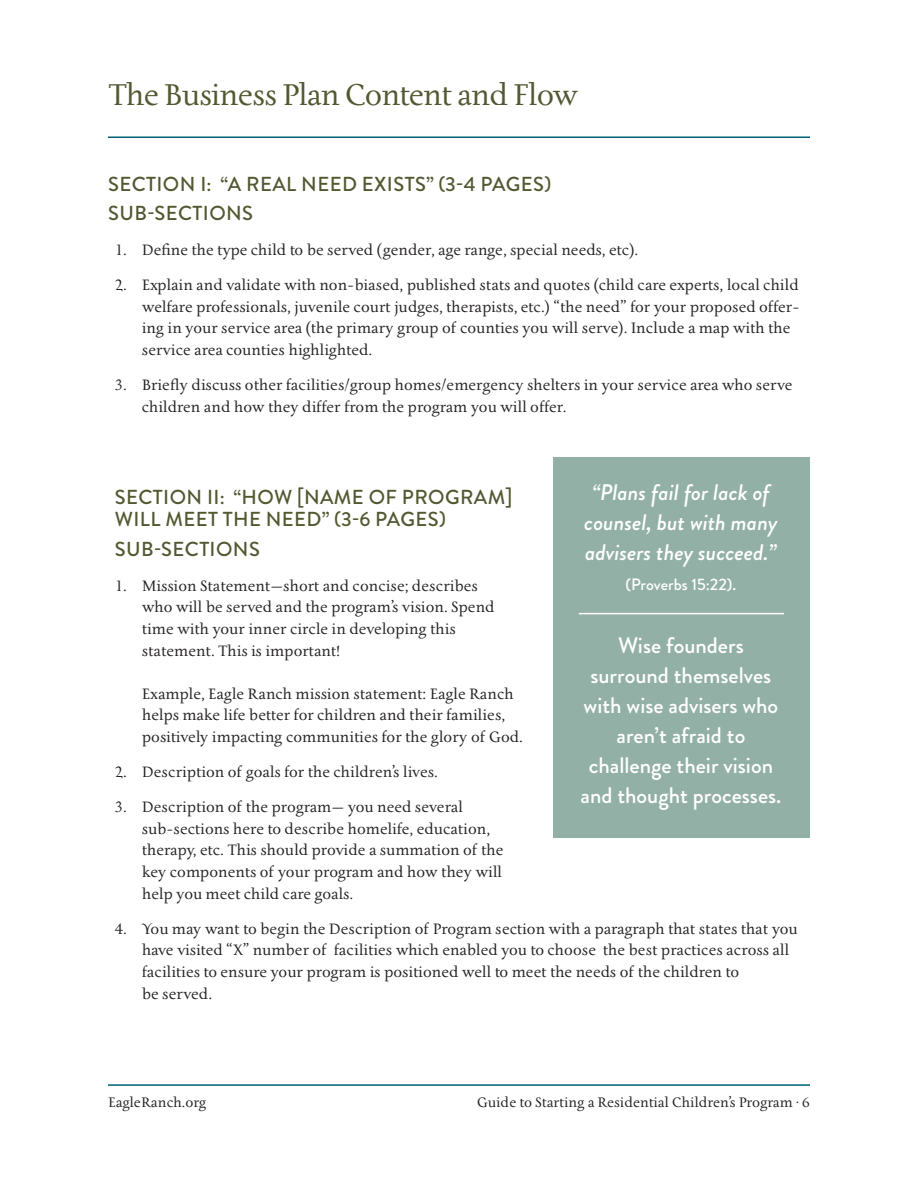
<style>
.page{position:relative;width:918px;height:1188px;background:#fff}
.page>*{position:absolute;margin:0;border:0;box-sizing:border-box;transform-origin:0 0}
.t1{font:36px "Tactile ITC Std";letter-spacing:-.025em;color:#515931}
.t2{font:500 22.5px/30px "Brandon Grotesque";color:#fff;text-align:center}
.t3{font:italic 500 22.5px/30px "Brandon Grotesque";color:#fff;text-align:center}
.t4{font:500 20.25px/22.5px "Brandon Grotesque";letter-spacing:.02em;color:#515931}
.t5{font:18px/21.6px "Tactile ITC Std";color:#231f20}
.t6{font:16.5px "Tactile ITC Std";color:#231f20}
.t7{font:500 16.5px "Brandon Grotesque";color:#fff}
.s1{font-family:"Tactile ITC OS"}
</style>
<div class="page">
<hr style="left:108px;top:136px;width:702px;height:2px;background:#006072">
<hr style="left:108px;top:1084px;width:702px;height:2px;background:#006072">
<div style="left:554px;top:457px;width:256px;height:381px;background:#93b0a7"></div>
<hr style="left:579px;top:613px;width:205px;height:1px;background:#fff">
<p class="t1" style="left:108px;top:72px;width:472px">The Business Plan Content and Flow</p>
<p class="t4" style="left:108px;top:173px;width:445px">SECTION I: “A REAL NEED EXISTS” (3-4 PAGES)</p>
<p class="t4" style="left:108px;top:202px;width:147px">SUB-SECTIONS</p>
<p class="t5" style="left:115px;top:239px;width:525px">1. Define the type child to be served (gender, age range, special needs, etc).</p>
<p class="t5" style="left:142px;top:274px;width:659px;text-indent:-27px">2. Explain and validate with non-biased, published stats and quotes (child care experts, local child welfare professionals, juvenile court judges, therapists, etc.) “the need” for your proposed offer&shy;ing in your service area (the primary group of counties you will serve). Include a map with the service area counties highlighted.</p>
<p class="t5" style="left:142px;top:374px;width:652px;text-indent:-27px">3. Briefly discuss other facilities/group homes/emergency shelters in your service area who serve children and how they differ from the program you will offer.</p>
<p class="t3" style="left:584px;top:477px;width:195px">“Plans fail for lack of counsel, but with many advisers they succeed.”</p>
<p class="t7" style="left:626px;top:573px;width:112px">(Proverbs 15:22).</p>
<p class="t4" style="left:115px;top:486px;width:399px">SECTION II: “HOW [NAME OF PROGRAM]<br>WILL MEET THE NEED” (3-6 PAGES)</p>
<p class="t4" style="left:115px;top:538px;width:147px">SUB-SECTIONS</p>
<p class="t5" style="left:142px;top:574px;width:354px;text-indent:-27px">1. Mission Statement—short and concise; describes who will be served and the program’s vision. Spend time with your inner circle in developing this statement. This is important!</p>
<p class="t5" style="left:142px;top:682px;width:383px">Example, Eagle Ranch mission statement: Eagle Ranch helps make life better for children and their families, positively impacting communities for the glory of God.</p>
<p class="t5" style="left:115px;top:761px;width:325px">2. Description of goals for the children’s lives.</p>
<p class="t5" style="left:142px;top:796px;width:363px;text-indent:-27px">3. Description of the program— you need several sub-sections here to describe homelife, education, therapy, etc. This should provide a summation of the key components of your program and how they will help you meet child care goals.</p>
<p class="t5" style="left:142px;top:917px;width:658px;text-indent:-27px">4. You may want to begin the Description of Program section with a paragraph that states that you have visited “X” number of facilities which enabled you to choose the best practices across all facilities to ensure your program is positioned well to meet the needs of the children to<br>be served.</p>
<p class="t2" style="left:580px;top:631px;width:202px">Wise founders surround themselves with wise advisers who aren’t afraid to challenge their vision and thought processes.</p>
<p class="t6" style="left:108px;top:1091px;width:100px">EagleRanch.org</p>
<p class="t6" style="left:477px;top:1092px;width:334px">Guide to Starting a Residential Children’s Program <span class="s1">·</span> 6</p>
</div>
